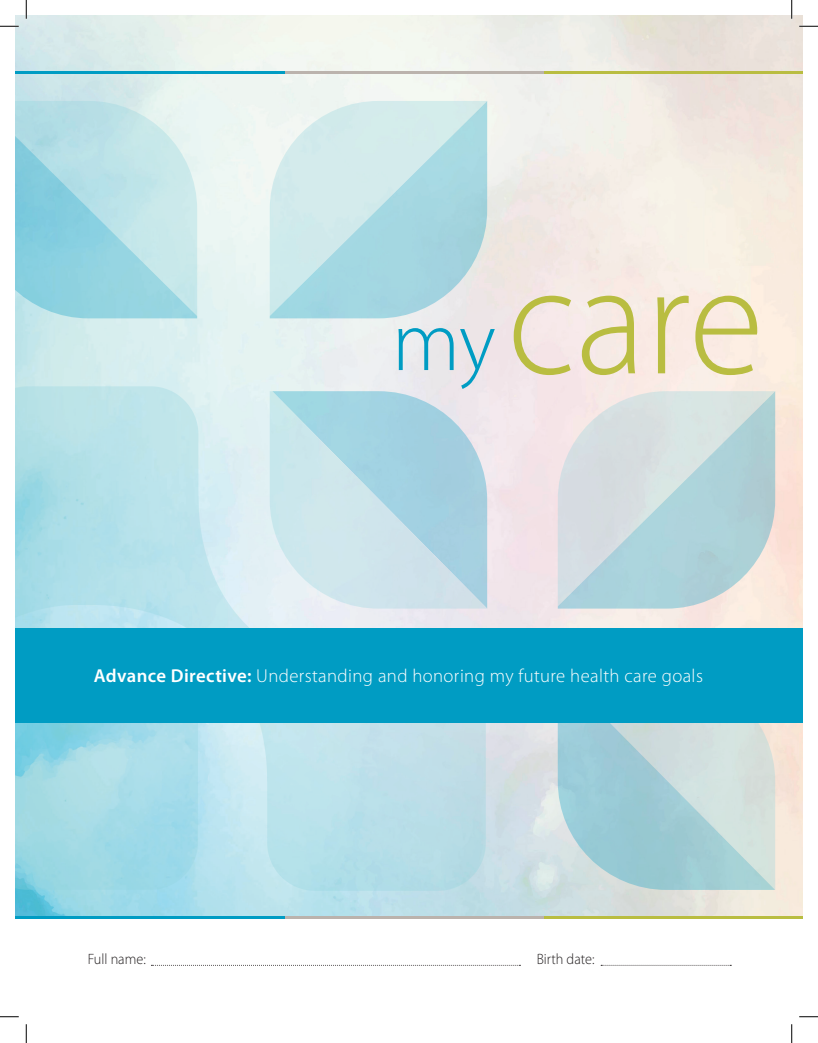
<style>
.page{position:relative;width:818px;height:1043px;background:#fff}
.page>*{position:absolute;margin:0;border:0;box-sizing:border-box;transform-origin:0 0}
.t1{font:300 158.12px "Myriad Pro";color:#b9bd41}
.t2{font:300 18.75px "Myriad Pro";letter-spacing:.02em;color:#fff}
.t3{font:300 15px "Myriad Pro";color:#231f20;scale:.95 1}
.s1{font-size:85.38px;color:#009cc3}
.s2{font-weight:600}
</style>
<div class="page">
<img style="left:15px;top:15px;width:787px;height:901px">
<svg style="left:15px;top:605px;width:71px;height:23px;background:#b1e0ec"></svg>
<svg style="left:15px;top:722px;width:183px;height:167px;background:#9bd8e5"></svg>
<svg style="left:15px;top:386px;width:183px;height:219px;background:#b3e0e7"></svg>
<div style="left:267px;top:672px;width:219px;height:218px;background:#b9dee8;border-radius:48px"></div>
<svg style="left:89px;top:495px;width:287px;height:286px;background:#c0e4ee"></svg>
<svg style="left:270px;top:101px;width:217px;height:217px;background:#c0e1e6"></svg>
<svg style="left:15px;top:101px;width:182px;height:217px;background:#acdce5"></svg>
<svg style="left:270px;top:391px;width:217px;height:217px;background:#bddde7"></svg>
<svg style="left:557px;top:391px;width:218px;height:217px;background:#c7d9dd"></svg>
<svg style="left:557px;top:722px;width:218px;height:168px;background:#b4d4d8"></svg>
<hr style="left:15px;top:71px;width:270px;height:3px;background:#009cc3">
<hr style="left:285px;top:71px;width:259px;height:3px;background:#bbb3ad">
<hr style="left:544px;top:71px;width:258px;height:3px;background:#b9bd41">
<div style="left:15px;top:628px;width:787px;height:94px;background:#009cc3"></div>
<hr style="left:15px;top:916px;width:270px;height:3px;background:#009cc3">
<hr style="left:285px;top:916px;width:259px;height:3px;background:#bbb3ad">
<hr style="left:544px;top:916px;width:258px;height:3px;background:#b9bd41">
<svg style="left:601px;top:965px;width:130px;height:1px"></svg>
<svg style="left:151px;top:965px;width:369px;height:1px"></svg>
<svg style="left:0;top:25px;width:19px;height:2px"></svg>
<svg style="left:799px;top:25px;width:19px;height:2px"></svg>
<svg style="left:0;top:1016px;width:19px;height:1px"></svg>
<svg style="left:799px;top:1016px;width:19px;height:1px"></svg>
<svg style="left:25px;top:0;width:2px;height:19px"></svg>
<svg style="left:25px;top:1024px;width:2px;height:18px"></svg>
<svg style="left:790px;top:0;width:2px;height:19px"></svg>
<svg style="left:791px;top:1024px;width:1px;height:18px"></svg>
<h1 class="t1" style="left:392px;top:225px;width:373px"><span class="s1">my</span>care</h1>
<p class="t2" style="left:94px;top:665px;width:610px"><span class="s2">Advance Directive:</span> Understanding and honoring my future health care goals</p>
<p class="t3" style="left:88px;top:949px;width:62px">Full name:</p>
<p class="t3" style="left:536px;top:949px;width:62px">Birth date:</p>
</div>
